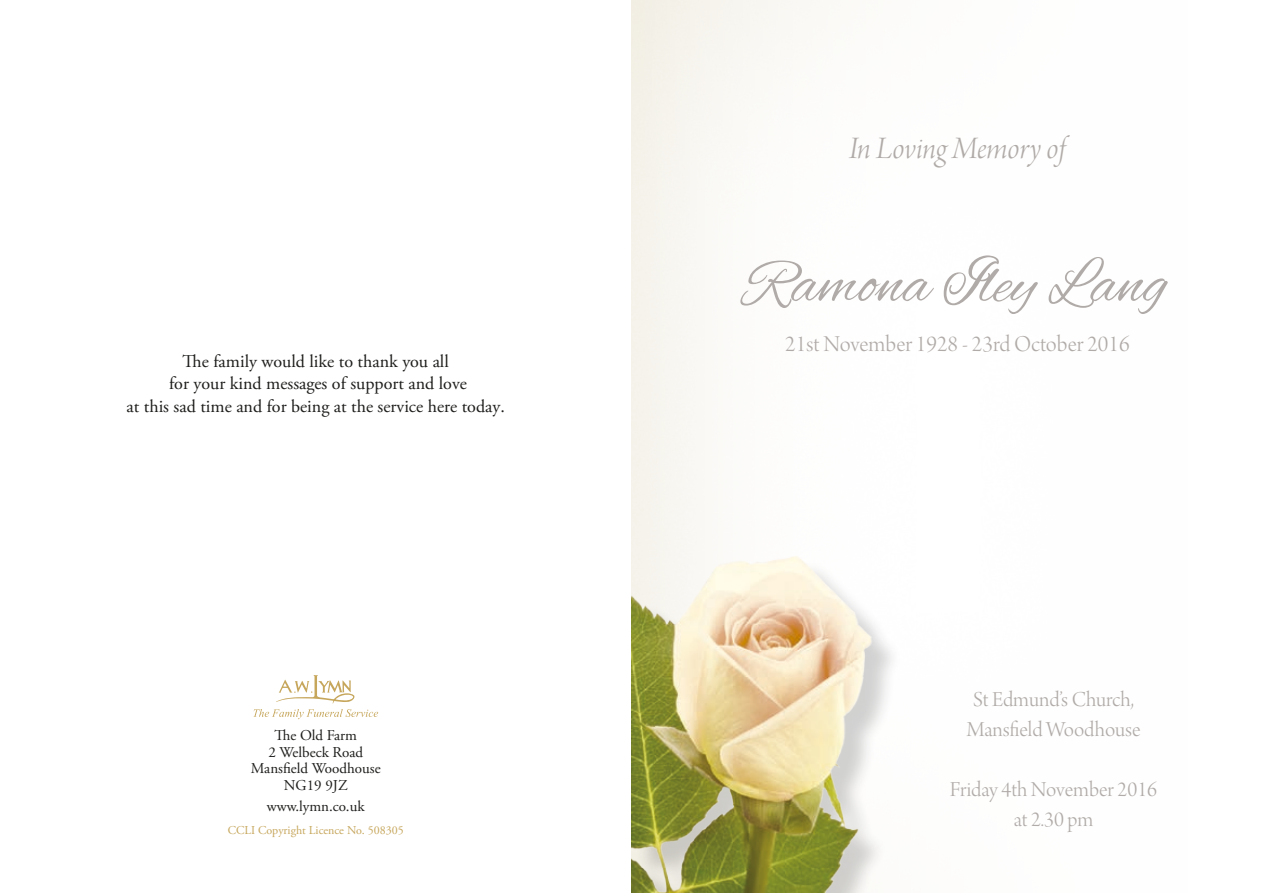
<style>
.page{position:relative;width:1263px;height:893px;background:#fff}
.page>*{position:absolute;margin:0;border:0;box-sizing:border-box;transform-origin:0 0}
.t1{font:64.5px "Alex Brush";color:#b0aba8}
.t2{font:33px "Arno Pro Light Italic Display";letter-spacing:-.005em;color:#b0aba8}
.t3{font:24px "Arno Pro Light Display";color:#b0aba8}
.t4{font:22.5px/30px "Arno Pro Light Display";color:#b0aba8}
.t5{font:18px/22.5px "Adobe Garamond Pro";color:#1d1d1b;text-align:center}
.t6{font:15px/16.5px "Adobe Garamond Pro";color:#1d1d1b;text-align:center}
.t7{font:12px "Adobe Garamond Pro";color:#c6a65b}
</style>
<div class="page">
<div style="left:631px;top:0;width:632px;height:893px;background:#dad0b2;opacity:.4"></div>
<div style="left:635px;top:560px;width:268px;height:333px;background:#fefefd"></div>
<img style="left:631px;top:522px;width:261px;height:371px">
<svg style="left:253px;top:675px;width:125px;height:44px"></svg>
<p class="t5" style="left:127px;top:351px;width:380px">The family would like to thank you all<br>for your kind messages of support and love<br>at this sad time and for being at the service here today.</p>
<p class="t6" style="left:251px;top:728px;width:131px">The Old Farm<br>2 Welbeck Road<br>Mansfield Woodhouse<br>NG19 9JZ</p>
<p class="t6" style="left:267px;top:798px;width:99px">www.lymn.co.uk</p>
<p class="t7" style="left:228px;top:823px;width:178px">CCLI Copyright Licence No. 508305</p>
<h2 class="t2" style="left:849px;top:130px;width:218px">In Loving Memory of</h2>
<h1 class="t1" style="left:743px;top:248px;width:426px">Ramona Iley Lang</h1>
<h3 class="t3" style="left:785px;top:331px;width:346px">21st November 1928 - 23rd October 2016</h3>
<p class="t4" style="left:966px;top:686px;width:176px">St Edmund’s Church,<br>Mansfield Woodhouse</p>
<p class="t4" style="left:950px;top:776px;width:209px;text-align:center">Friday 4th November 2016 at 2.30 pm</p>
</div>
